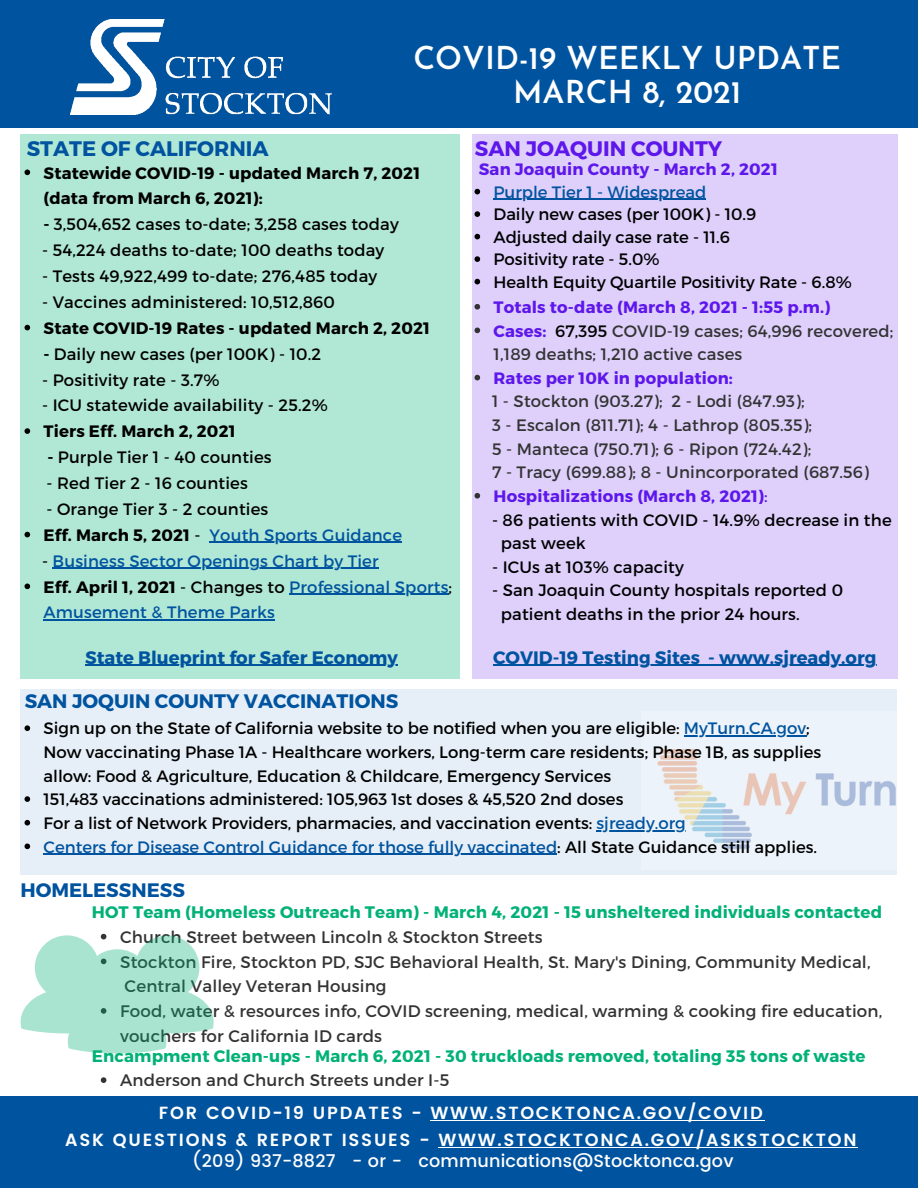
<style>
.page{position:relative;width:918px;height:1188px;background:#fff}
.page>*{position:absolute;margin:0;border:0;box-sizing:border-box;transform-origin:0 0}
.t1{font:600 31.5px/33.8px "Josefin Sans";color:#fff;text-align:center}
.t2{font:700 21px "Montserrat";color:#00539f}
.t3{font:700 21px "Montserrat";color:#5e17eb}
.t4{font:700 19.5px "Montserrat";color:#00539f}
.t5{font:700 18px "Montserrat";color:#00539f}
.t6{font:600 17.55px "Poppins";letter-spacing:.1em;color:#fff}
.t7{font:500 17.55px "Poppins";letter-spacing:.01em;color:#fff}
.t8{font:16.65px/24.8px "Montserrat";letter-spacing:.01em;color:#333}
.t9{font:700 16.65px "Montserrat";letter-spacing:.01em;color:#01b177}
.t10{font:16.5px/23.7px "Montserrat";color:#000}
.t11{font:16.5px/25.8px "Montserrat";color:#00539f}
.t12{font:16.5px/23.7px "Montserrat";letter-spacing:.01em;color:#333}
.t13{font:700 16.5px "Montserrat";letter-spacing:.01em;color:#5e17eb}
.t14{font:700 16.5px/25.8px "Montserrat";letter-spacing:.01em;color:#000}
.s1{font-weight:700}
.s2{color:#000}
.s3{font-weight:700;color:#5e17eb}
.s4{font-weight:400}
.s5{font-weight:700;color:#000}
.s6{color:#00539f}
</style>
<div class="page">
<div style="left:0;top:0;width:918px;height:127px;background:#00539f"></div>
<div style="left:0;top:1096px;width:918px;height:92px;background:#00539f"></div>
<img style="left:70px;top:19px;width:261px;height:96px">
<div style="left:472px;top:135px;width:426px;height:544px;background:#ded0fb"></div>
<div style="left:20px;top:135px;width:440px;height:544px;background:#b1e7d5"></div>
<svg style="left:25px;top:170px;width:5px;height:5px"></svg>
<svg style="left:25px;top:325px;width:5px;height:5px"></svg>
<svg style="left:25px;top:428px;width:5px;height:6px"></svg>
<svg style="left:25px;top:532px;width:5px;height:5px"></svg>
<hr style="left:210px;top:542px;width:192px;height:1px;background:#00539f">
<svg style="left:25px;top:584px;width:5px;height:5px"></svg>
<hr style="left:289px;top:594px;width:160px;height:1px;background:#00539f">
<hr style="left:44px;top:620px;width:231px;height:1px;background:#00539f">
<hr style="left:53px;top:568px;width:326px;height:1px;background:#00539f">
<svg style="left:475px;top:304px;width:5px;height:6px"></svg>
<svg style="left:475px;top:328px;width:5px;height:5px"></svg>
<svg style="left:475px;top:375px;width:5px;height:5px"></svg>
<svg style="left:475px;top:493px;width:5px;height:6px"></svg>
<div style="left:20px;top:690px;width:877px;height:185px;background:#e6eff8"></div>
<img style="left:642px;top:735px;width:254px;height:114px">
<svg style="left:25px;top:725px;width:5px;height:6px"></svg>
<hr style="left:684px;top:736px;width:122px;height:1px;background:#00539f">
<svg style="left:25px;top:796px;width:5px;height:6px"></svg>
<svg style="left:25px;top:820px;width:5px;height:6px"></svg>
<hr style="left:597px;top:830px;width:89px;height:1px;background:#00539f">
<svg style="left:25px;top:844px;width:5px;height:5px"></svg>
<hr style="left:44px;top:854px;width:513px;height:1px;background:#00539f">
<svg style="left:21px;top:934px;width:193px;height:119px"></svg>
<hr style="left:431px;top:1120px;width:334px;height:1px;background:#fff">
<hr style="left:438px;top:1147px;width:420px;height:1px;background:#fff">
<svg style="left:475px;top:189px;width:5px;height:5px"></svg>
<hr style="left:494px;top:199px;width:212px;height:1px;background:#00539f">
<svg style="left:475px;top:211px;width:5px;height:6px"></svg>
<svg style="left:475px;top:234px;width:5px;height:5px"></svg>
<svg style="left:475px;top:256px;width:5px;height:6px"></svg>
<svg style="left:475px;top:279px;width:5px;height:5px"></svg>
<hr style="left:493px;top:665px;width:207px;height:1px;background:#00539f">
<svg style="left:700px;top:665px;width:19px;height:1px"></svg>
<hr style="left:719px;top:665px;width:157px;height:1px;background:#00539f">
<svg style="left:101px;top:1077px;width:5px;height:6px"></svg>
<hr style="left:85px;top:665px;width:313px;height:1px;background:#00539f">
<p class="t1" style="left:413px;top:44px;width:429px">COVID-19 WEEKLY UPDATE<br>MARCH 8, 2021</p>
<p class="t2" style="left:27px;top:134px;width:243px">STATE OF CALIFORNIA</p>
<p class="t3" style="left:475px;top:134px;width:249px">SAN JOAQUIN COUNTY</p>
<p class="t13" style="left:479px;top:159px;width:300px">San Joaquin County - March 2, 2021</p>
<p class="t11" style="left:494px;top:178px;width:214px">Purple Tier 1 - Widespread</p>
<p class="t10" style="left:494px;top:202px;width:264px">Daily new cases (per 100K) - 10.9</p>
<p class="t10" style="left:494px;top:224px;width:238px">Adjusted daily case rate - 11.6</p>
<p class="t10" style="left:494px;top:247px;width:167px">Positivity rate - 5.0%</p>
<p class="t10" style="left:494px;top:269px;width:360px">Health Equity Quartile Positivity Rate - 6.8%</p>
<p class="t14" style="left:44px;top:159px;width:378px">Statewide COVID-19 - updated March 7, 2021 (data from March 6, 2021):</p>
<p class="t10" style="left:43px;top:212px;width:357px"><span class="s1">-</span> 3,504,652 cases to-date; 3,258 cases today</p>
<p class="t10" style="left:42px;top:238px;width:344px">- 54,224 deaths to-date; 100 deaths today</p>
<p class="t10" style="left:42px;top:263px;width:337px">- Tests 49,922,499 to-date; 276,485 today</p>
<p class="t10" style="left:42px;top:289px;width:294px">- Vaccines administered: 10,512,860</p>
<p class="t10" style="left:43px;top:341px;width:279px"><span class="s1">-</span> Daily new cases (per 100K) - 10.2</p>
<p class="t10" style="left:42px;top:367px;width:179px">- Positivity rate - 3.7%</p>
<p class="t10" style="left:42px;top:393px;width:287px">- ICU statewide availability - 25.2%</p>
<p class="t10" style="left:47px;top:445px;width:226px"><span class="s1">-</span> Purple Tier 1 - 40 counties</p>
<p class="t10" style="left:46px;top:470px;width:203px">- Red Tier 2 - 16 counties</p>
<p class="t10" style="left:46px;top:496px;width:223px">- Orange Tier 3 - 2 counties</p>
<p class="t11" style="left:42px;top:547px;width:338px"><span class="s2">-</span> Business Sector Openings Chart by Tier</p>
<p class="t13" style="left:494px;top:296px;width:338px">Totals to-date (March 8, 2021 - 1:55 p.m.)</p>
<p class="t12" style="left:494px;top:318px;width:401px"><span class="s3">Cases:</span> <span class="s2">67,395</span> COVID-19 cases; 64,996 recovered;<br>1,189 deaths; 1,210 active cases</p>
<p class="t13" style="left:494px;top:367px;width:241px">Rates per 10K in population:</p>
<p class="t14" style="left:44px;top:314px;width:388px">State COVID-19 Rates - updated March 2, 2021</p>
<p class="t12" style="left:492px;top:389px;width:314px">1 - Stockton (903.27); 2 - Lodi (847.93);</p>
<p class="t12" style="left:492px;top:413px;width:322px">3 - Escalon (811.71); 4 - Lathrop (805.35);</p>
<p class="t12" style="left:492px;top:436px;width:321px">5 - Manteca (750.71); 6 - Ripon (724.42);</p>
<p class="t12" style="left:492px;top:460px;width:378px">7 - Tracy (699.88); 8 - Unincorporated (687.56)</p>
<p class="t10" style="left:492px;top:507px;width:401px">- 86 patients with COVID - 14.9% decrease in the</p>
<p class="t10" style="left:501px;top:531px;width:86px">past week</p>
<p class="t10" style="left:492px;top:554px;width:193px">- ICUs at 103% capacity</p>
<p class="t10" style="left:492px;top:578px;width:353px">- San Joaquin County hospitals reported 0</p>
<p class="t10" style="left:501px;top:602px;width:300px">patient deaths in the prior 24 hours.</p>
<p class="t14" style="left:44px;top:418px;width:193px">Tiers Eff. March 2, 2021</p>
<p class="t13" style="left:494px;top:485px;width:276px">Hospitalizations (March 8, 2021)<span class="s4">:</span></p>
<p class="t11" style="left:44px;top:521px;width:360px"><span class="s5">Eff. March 5, 2021</span> <span class="s2">-</span> Youth Sports Guidance</p>
<p class="t11" style="left:44px;top:573px;width:410px"><span class="s5">Eff. April 1, 2021</span> <span class="s2">- Changes to</span> Professional Sports<span class="s2">;<br></span>Amusement &amp; Theme Parks</p>
<p class="t5" style="left:85px;top:646px;width:314px">State Blueprint for Safer Economy</p>
<p class="t4" style="left:25px;top:688px;width:375px">SAN JOQUIN COUNTY VACCINATIONS</p>
<p class="t5" style="left:493px;top:646px;width:385px">COVID-19 Testing Sites - www.sjready.org</p>
<p class="t10" style="left:44px;top:716px;width:779px">Sign up on the State of California website to be notified when you are eligible: <span class="s6">MyTurn.CA.gov</span>;<br>Now vaccinating Phase 1A - Healthcare workers, Long-term care residents; Phase 1B, as supplies allow: Food &amp; Agriculture, Education &amp; Childcare, Emergency Services</p>
<p class="t10" style="left:44px;top:787px;width:581px">151,483 vaccinations administered: 105,963 1st doses &amp; 45,520 2nd doses</p>
<p class="t10" style="left:44px;top:810px;width:644px">For a list of Network Providers, pharmacies, and vaccination events: <span class="s6">sjready.org</span></p>
<p class="t11" style="left:44px;top:833px;width:775px">Centers for Disease Control Guidance for those fully vaccinated<span class="s2">: All State Guidance still applies.</span></p>
<p class="t4" style="left:20px;top:878px;width:166px">HOMELESSNESS</p>
<p class="t9" style="left:92px;top:901px;width:792px">HOT Team (Homeless Outreach Team) - March 4, 2021 - 15 unsheltered individuals contacted</p>
<p class="t8" style="left:120px;top:924px;width:424px">Church Street between Lincoln &amp; Stockton Streets</p>
<p class="t8" style="left:120px;top:948px;width:752px">Stockton Fire, Stockton PD, SJC Behavioral Health, St. Mary's Dining, Community Medical,<br>Central Valley Veteran Housing</p>
<p class="t8" style="left:120px;top:998px;width:764px">Food, water &amp; resources info, COVID screening, medical, warming &amp; cooking fire education, vouchers for California ID cards</p>
<p class="t9" style="left:92px;top:1045px;width:775px">Encampment Clean-ups - March 6, 2021 - 30 truckloads removed, totaling 35 tons of waste</p>
<p class="t8" style="left:120px;top:1067px;width:331px">Anderson and Church Streets under I-5</p>
<p class="t6" style="left:159px;top:1103px;width:605px">FOR COVID-19 UPDATES - WWW.STOCKTONCA.GOV/COVID</p>
<p class="t6" style="left:65px;top:1129px;width:793px">ASK QUESTIONS &amp; REPORT ISSUES - WWW.STOCKTONCA.GOV/ASKSTOCKTON</p>
<p class="t7" style="left:192px;top:1150px;width:543px">(209) 937-8827 - or - communications@Stocktonca.gov</p>
</div>
